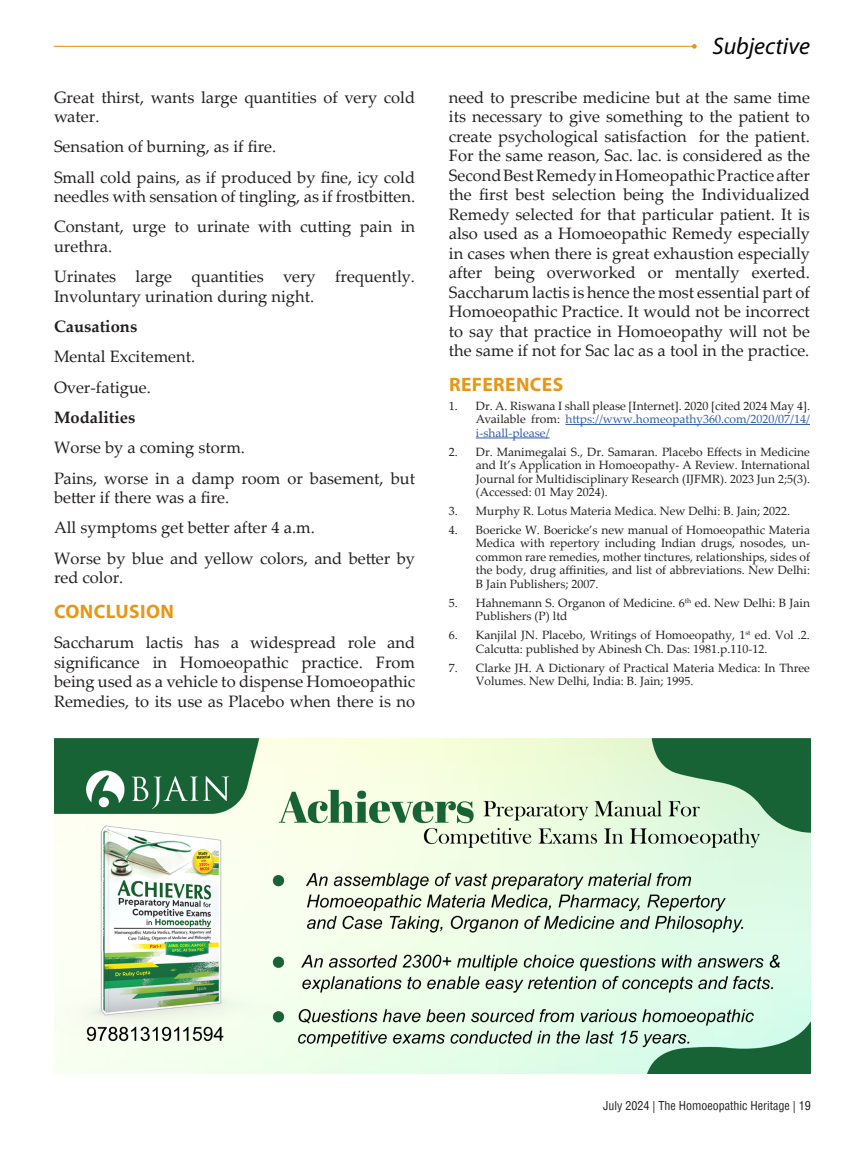
<style>
.page{position:relative;width:864px;height:1161px;background:#fff}
.page>*{position:absolute;margin:0;border:0;box-sizing:border-box;transform-origin:0 0}
.t1{font:italic 24px "Myriad Pro";color:#040503}
.Conclusion{font:700 19.5px "Myriad Pro";letter-spacing:.02em;color:#e89714}
.Paragraph_2024{font:16.5px/19.5px "Palatino Linotype";color:#231f20}
.Paragraph_2024-2{font:700 16.5px "Palatino Linotype";color:#231f20}
.t2{font:12px/13.5px "Palatino Linotype";color:#231f20;text-align:justify}
.t3{font:condensed 12px "Helvetica";color:#231f20}
.s1{color:#325caa}
</style>
<div class="page">
<svg style="left:692px;top:44px;width:5px;height:5px"></svg>
<hr style="left:54px;top:46px;width:640px;height:1px;background:#e89714">
<hr style="left:565px;top:424px;width:245px;height:1px;background:#325caa">
<hr style="left:476px;top:438px;width:74px;height:1px;background:#325caa">
<img style="left:55px;top:739px;width:756px;height:335px">
<p class="Paragraph_2024" style="left:54px;top:87px;width:363px">Great thirst, wants large quantities of very cold water.</p>
<p class="Paragraph_2024" style="left:54px;top:136px;width:224px">Sensation of burning, as if fire.</p>
<p class="Paragraph_2024" style="left:54px;top:167px;width:363px">Small cold pains, as if produced by fine, icy cold needles with sensation of tingling, as if frostbitten.</p>
<p class="Paragraph_2024" style="left:54px;top:216px;width:363px">Constant, urge to urinate with cutting pain in urethra.</p>
<p class="Paragraph_2024" style="left:54px;top:266px;width:363px">Urinates large quantities very frequently.<br>Involuntary urination during night.</p>
<p class="Paragraph_2024-2" style="left:54px;top:315px;width:85px">Causations</p>
<p class="Paragraph_2024" style="left:54px;top:346px;width:143px">Mental Excitement.</p>
<p class="Paragraph_2024" style="left:54px;top:377px;width:99px">Over-fatigue.</p>
<p class="Paragraph_2024-2" style="left:54px;top:406px;width:83px">Modalities</p>
<p class="Paragraph_2024" style="left:54px;top:437px;width:193px">Worse by a coming storm.</p>
<p class="Paragraph_2024" style="left:54px;top:468px;width:363px">Pains, worse in a damp room or basement, but better if there was a fire.</p>
<p class="Paragraph_2024" style="left:54px;top:517px;width:262px">All symptoms get better after 4 a.m.</p>
<p class="Paragraph_2024" style="left:54px;top:548px;width:363px">Worse by blue and yellow colors, and better by red color.</p>
<p class="Conclusion" style="left:54px;top:599px;width:121px">CONCLUSION</p>
<p class="Paragraph_2024" style="left:54px;top:632px;width:363px;text-align:justify">Saccharum lactis has a widespread role and significance in Homoeopathic practice. From being used as a vehicle to dispense Homoeopathic Remedies, to its use as Placebo when there is no</p>
<p class="t1" style="left:712px;top:31px;width:99px">Subjective</p>
<p class="Paragraph_2024" style="left:449px;top:87px;width:363px;text-align:justify">need to prescribe medicine but at the same time its necessary to give something to the patient to create psychological satisfaction for the patient.<br>For the same reason, Sac. lac. is considered as the Second Best Remedy in Homeopathic Practice after the first best selection being the Individualized Remedy selected for that particular patient. It is also used as a Homoeopathic Remedy especially in cases when there is great exhaustion especially after being overworked or mentally exerted.<br>Saccharum lactis is hence the most essential part of Homoeopathic Practice. It would not be incorrect to say that practice in Homoeopathy will not be the same if not for Sac lac as a tool in the practice.</p>
<p class="Conclusion" style="left:449px;top:372px;width:116px">REFERENCES</p>
<p class="t2" style="left:476px;top:398px;width:336px;text-indent:-27px">1. Dr. A. Riswana I shall please [Internet]. 2020 [cited 2024 May 4].<br>Available from: <span class="s1">https://www.homeopathy360.com/2020/07/14/ i-shall-please/</span></p>
<p class="t2" style="left:476px;top:444px;width:336px;text-indent:-27px">2. Dr. Manimegalai S., Dr. Samaran. Placebo Effects in Medicine and It’s Application in Homoeopathy- A Review. International Journal for Multidisciplinary Research (IJFMR). 2023 Jun 2;5(3). (Accessed: 01 May 2024).</p>
<p class="t2" style="left:449px;top:504px;width:343px">3. Murphy R. Lotus Materia Medica. New Delhi: B. Jain; 2022.</p>
<p class="t2" style="left:476px;top:523px;width:336px;text-indent:-27px">4. Boericke W. Boericke’s new manual of Homoeopathic Materia Medica with repertory including Indian drugs, nosodes, un&shy;common rare remedies, mother tinctures, relationships, sides of the body, drug affinities, and list of abbreviations. New Delhi:<br>B Jain Publishers; 2007.</p>
<p class="t2" style="left:476px;top:596px;width:336px;text-indent:-27px">5. Hahnemann S. Organon of Medicine. 6<sup>th</sup> ed. New Delhi: B Jain<br>Publishers (P) ltd</p>
<p class="t2" style="left:476px;top:628px;width:336px;text-indent:-27px">6. Kanjilal JN. Placebo, Writings of Homoeopathy, 1<sup>st</sup> ed. Vol .2.<br>Calcutta: published by Abinesh Ch. Das: 1981.p.110-12.</p>
<p class="t2" style="left:476px;top:660px;width:336px;text-indent:-27px">7. Clarke JH. A Dictionary of Practical Materia Medica: In Three<br>Volumes. New Delhi, India: B. Jain; 1995.</p>
<p class="t3" style="left:603px;top:1098px;width:209px">July 2024 | The Homoeopathic Heritage | 19</p>
</div>
